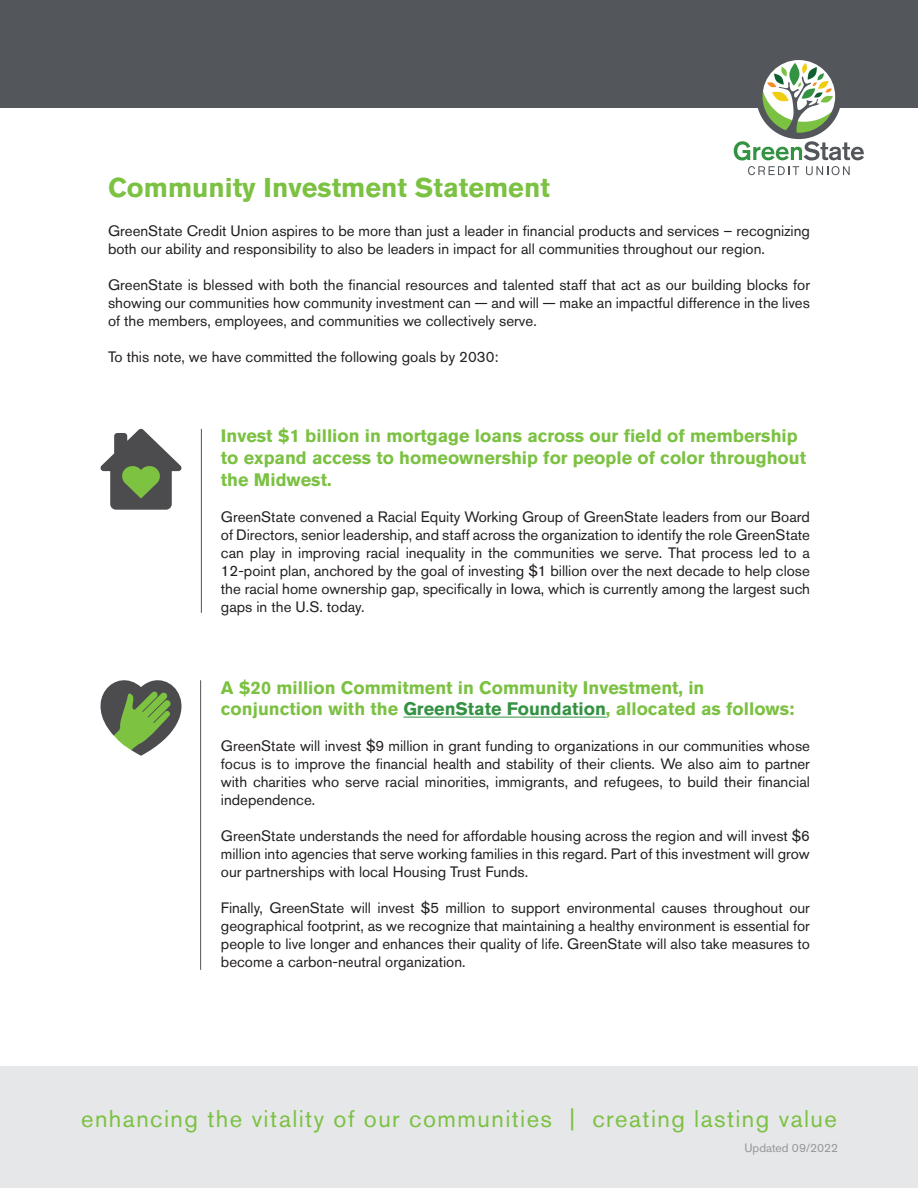
<style>
.page{position:relative;width:918px;height:1188px;background:#fff}
.page>*{position:absolute;margin:0;border:0;box-sizing:border-box;transform-origin:0 0}
.t1{font:700 27px "Akzidenz Grotesk Pro";color:#7bc142}
.t2{font:24px "Akzidenz Grotesk Pro";letter-spacing:.06em;color:#7bc142}
.t3{font:700 18px/21.6px "Akzidenz Grotesk Pro";color:#7bc142}
.t4{font:15px/18px "Akzidenz Grotesk Pro";color:#231f20;text-align:justify}
.t5{font:12px "Akzidenz Grotesk Pro";color:#959799}
.s1{color:#349243}
</style>
<div class="page">
<div style="left:0;top:0;width:918px;height:108px;background:#53565a"></div>
<div style="left:0;top:1066px;width:918px;height:122px;background:#e6e7e9"></div>
<svg style="left:734px;top:60px;width:130px;height:115px"></svg>
<svg style="left:100px;top:429px;width:82px;height:81px"></svg>
<hr style="left:201px;top:429px;width:1px;height:184px;background:#535659">
<hr style="left:403px;top:717px;width:203px;height:1px;background:#349243">
<svg style="left:100px;top:680px;width:102px;height:81px"></svg>
<hr style="left:200px;top:680px;width:1px;height:290px;background:#535659">
<h1 class="t1" style="left:108px;top:170px;width:443px">Community Investment Statement</h1>
<p class="t4" style="left:108px;top:221px;width:703px">GreenState Credit Union aspires to be more than just a leader in financial products and services – recognizing both our ability and responsibility to also be leaders in impact for all communities throughout our region.</p>
<p class="t4" style="left:108px;top:275px;width:704px">GreenState is blessed with both the financial resources and talented staff that act as our building blocks for showing our communities how community investment can — and will — make an impactful difference in the lives of the members, employees, and communities we collectively serve.</p>
<p class="t4" style="left:108px;top:347px;width:392px">To this note, we have committed the following goals by 2030:</p>
<p class="t3" style="left:221px;top:425px;width:587px">Invest $1 billion in mortgage loans across our field of membership to expand access to homeownership for people of color throughout the Midwest.</p>
<p class="t4" style="left:221px;top:507px;width:591px">GreenState convened a Racial Equity Working Group of GreenState leaders from our Board of Directors, senior leadership, and staff across the organization to identify the role GreenState can play in improving racial inequality in the communities we serve. That process led to a 12-point plan, anchored by the goal of investing $1 billion over the next decade to help close the racial home ownership gap, specifically in Iowa, which is currently among the largest such gaps in the U.S. today.</p>
<p class="t3" style="left:221px;top:676px;width:575px">A $20 million Commitment in Community Investment, in conjunction with the <span class="s1">GreenState Foundation</span>, allocated as follows:</p>
<p class="t4" style="left:221px;top:737px;width:591px">GreenState will invest $9 million in grant funding to organizations in our communities whose focus is to improve the financial health and stability of their clients. We also aim to partner with charities who serve racial minorities, immigrants, and refugees, to build their financial independence.</p>
<p class="t4" style="left:221px;top:827px;width:591px">GreenState understands the need for affordable housing across the region and will invest $6 million into agencies that serve working families in this regard. Part of this investment will grow our partnerships with local Housing Trust Funds.</p>
<p class="t4" style="left:221px;top:899px;width:591px">Finally, GreenState will invest $5 million to support environmental causes throughout our geographical footprint, as we recognize that maintaining a healthy environment is essential for people to live longer and enhances their quality of life. GreenState will also take measures to become a carbon-neutral organization.</p>
<h2 class="t2" style="left:81px;top:1103px;width:757px">enhancing the vitality of our communities | creating lasting value</h2>
<p class="t5" style="left:744px;top:1140px;width:95px">Updated 09/2022</p>
</div>
